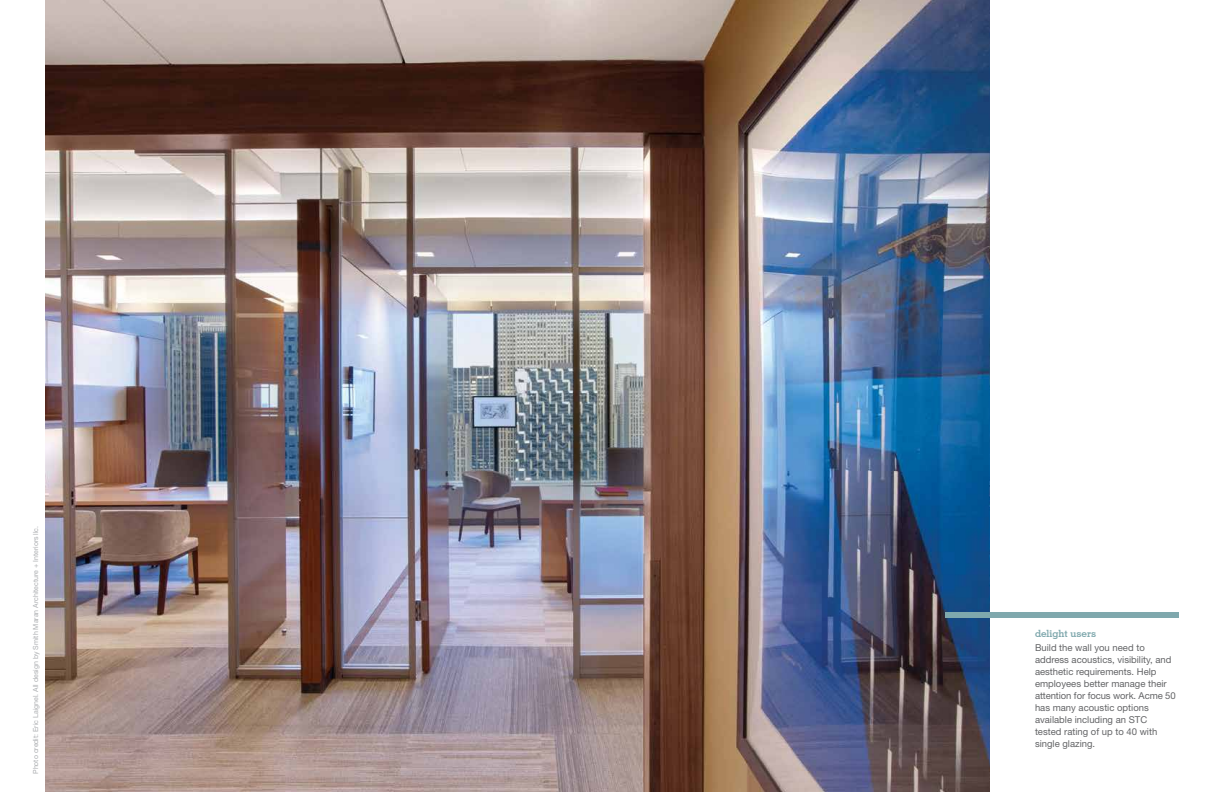
<style>
.page{position:relative;width:1224px;height:792px;background:#fff}
.page>*{position:absolute;margin:0;border:0;box-sizing:border-box;transform-origin:0 0}
.t1{font:700 10px "Geometric Slab 703 BT";color:#7fa8ad}
.t2{font:9.5px/12px "Helvetica Neue LT Std";color:#636466}
.t3{font:7px "Helvetica Neue LT Std";color:#acaeb1}
</style>
<div class="page">
<img style="left:45px;top:0;width:945px;height:792px">
<div style="left:945px;top:613px;width:234px;height:5px;background:#7fa8ad"></div>
<p class="t3" style="left:31px;top:774px;width:250px;rotate:-90deg">Photo credit: Eric Laignel. All design by Smith Maran Architecture + Interiors llc.</p>
<p class="t1" style="left:1035px;top:627px;width:63px">delight users</p>
<p class="t2" style="left:1035px;top:641px;width:142px">Build the wall you need to address acoustics, visibility, and aesthetic requirements. Help employees better manage their attention for focus work. Acme 50 has many acoustic options available including an STC tested rating of up to 40 with single glazing.</p>
</div>
